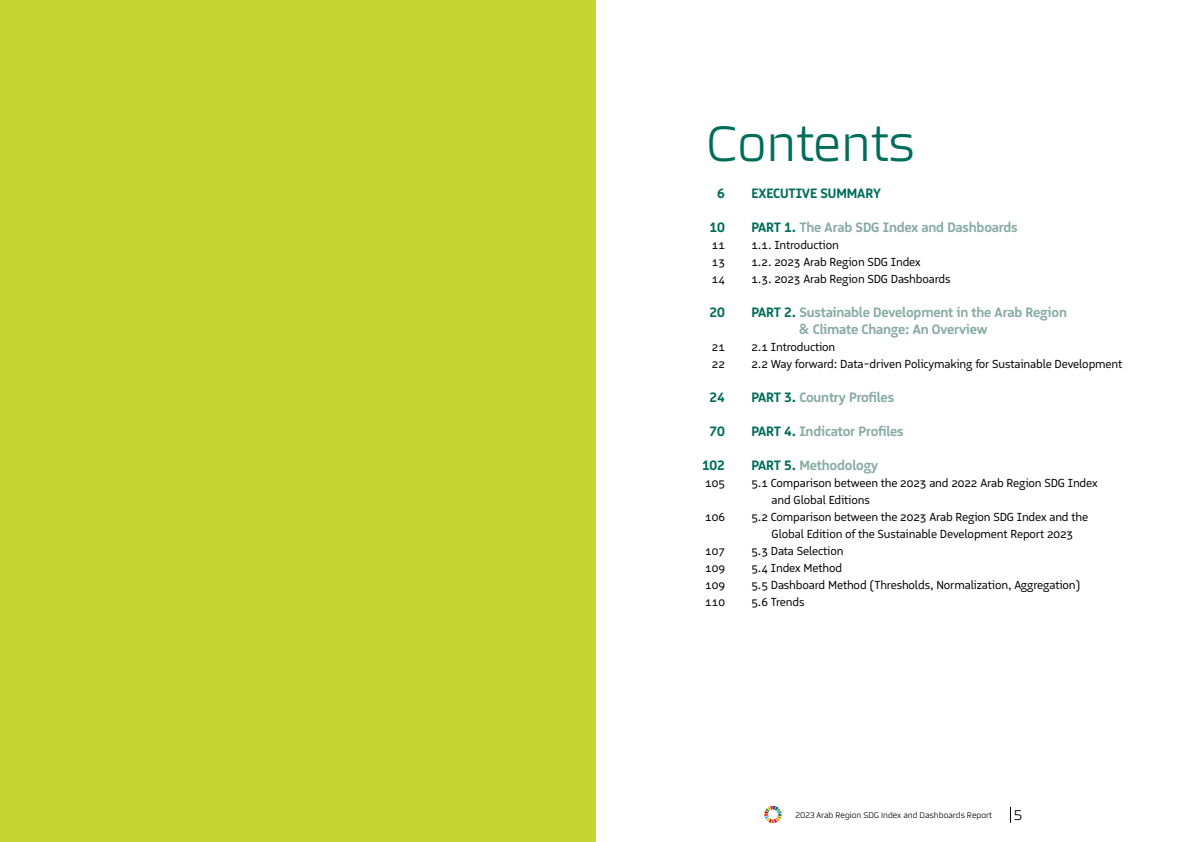
<style>
.page{position:relative;width:1191px;height:842px;background:#fff}
.page>*{position:absolute;margin:0;border:0;box-sizing:border-box;transform-origin:0 0}
.t1{font:300 49.3px "Certo Sans";color:#006d5a}
.t2{font:700 14px/17px "Logical";letter-spacing:-.01em;color:#88aca3}
.t3{font:700 14px "Logical";letter-spacing:-.01em;color:#006d5a}
.t4{font:300 14px "Certo Sans";color:#000}
.t5{font:12px/17px "Logical";letter-spacing:-.01em;color:#000}
.t6{font:300 8px "Certo Sans";color:#000}
.s1{color:#006d5a}
</style>
<div class="page">
<svg style="left:764px;top:806px;width:17px;height:17px"></svg>
<svg style="left:1010px;top:807px;width:1px;height:16px"></svg>
<div style="left:0;top:0;width:595px;height:842px;background:#c7d533"></div>
<h1 class="t1" style="left:706px;top:111px;width:210px">Contents</h1>
<p class="t3" style="left:717px;top:185px;width:9px">6</p>
<p class="t3" style="left:709px;top:219px;width:17px">10</p>
<p class="t5" style="left:712px;top:237px;width:15px;text-align:justify">11<br>13<br>14</p>
<p class="t3" style="left:709px;top:304px;width:17px">20</p>
<p class="t5" style="left:712px;top:339px;width:15px">21<br>22</p>
<p class="t3" style="left:709px;top:389px;width:17px">24</p>
<p class="t3" style="left:709px;top:423px;width:17px">70</p>
<p class="t3" style="left:702px;top:457px;width:24px">102</p>
<p class="t5" style="left:705px;top:475px;width:21px">105</p>
<p class="t5" style="left:705px;top:509px;width:21px">106</p>
<p class="t5" style="left:705px;top:543px;width:21px;text-align:justify">107<br>109<br>109<br>110</p>
<p class="t3" style="left:751px;top:185px;width:131px">EXECUTIVE SUMMARY</p>
<p class="t2" style="left:751px;top:219px;width:268px"><span class="s1">PART 1.</span> The Arab SDG Index and Dashboards</p>
<p class="t5" style="left:751px;top:237px;width:201px">1.1. Introduction<br>1.2. 2023 Arab Region SDG Index<br>1.3. 2023 Arab Region SDG Dashboards</p>
<p class="t2" style="left:798px;top:304px;width:270px;text-indent:-47px"><span class="s1">PART 2.</span> Sustainable Development in the Arab Region &amp; Climate Change: An Overview</p>
<p class="t5" style="left:751px;top:339px;width:372px">2.1 Introduction<br>2.2 Way forward: Data-driven Policymaking for Sustainable Development</p>
<p class="t2" style="left:751px;top:389px;width:144px"><span class="s1">PART 3.</span> Country Profiles</p>
<p class="t2" style="left:751px;top:423px;width:154px"><span class="s1">PART 4.</span> Indicator Profiles</p>
<p class="t2" style="left:751px;top:457px;width:128px"><span class="s1">PART 5.</span> Methodology</p>
<p class="t5" style="left:751px;top:475px;width:348px">5.1 Comparison between the 2023 and 2022 Arab Region SDG Index</p>
<p class="t5" style="left:771px;top:492px;width:100px">and Global Editions</p>
<p class="t5" style="left:751px;top:509px;width:338px">5.2 Comparison between the 2023 Arab Region SDG Index and the</p>
<p class="t5" style="left:771px;top:526px;width:303px">Global Edition of the Sustainable Development Report 2023</p>
<p class="t5" style="left:751px;top:543px;width:94px">5.3 Data Selection</p>
<p class="t5" style="left:751px;top:560px;width:92px">5.4 Index Method</p>
<p class="t5" style="left:751px;top:577px;width:331px">5.5 Dashboard Method (Thresholds, Normalization, Aggregation)</p>
<p class="t5" style="left:751px;top:594px;width:55px">5.6 Trends</p>
<p class="t6" style="left:795px;top:810px;width:198px">2023 Arab Region SDG Index and Dashboards Report</p>
<p class="t4" style="left:1014px;top:806px;width:10px">5</p>
</div>
